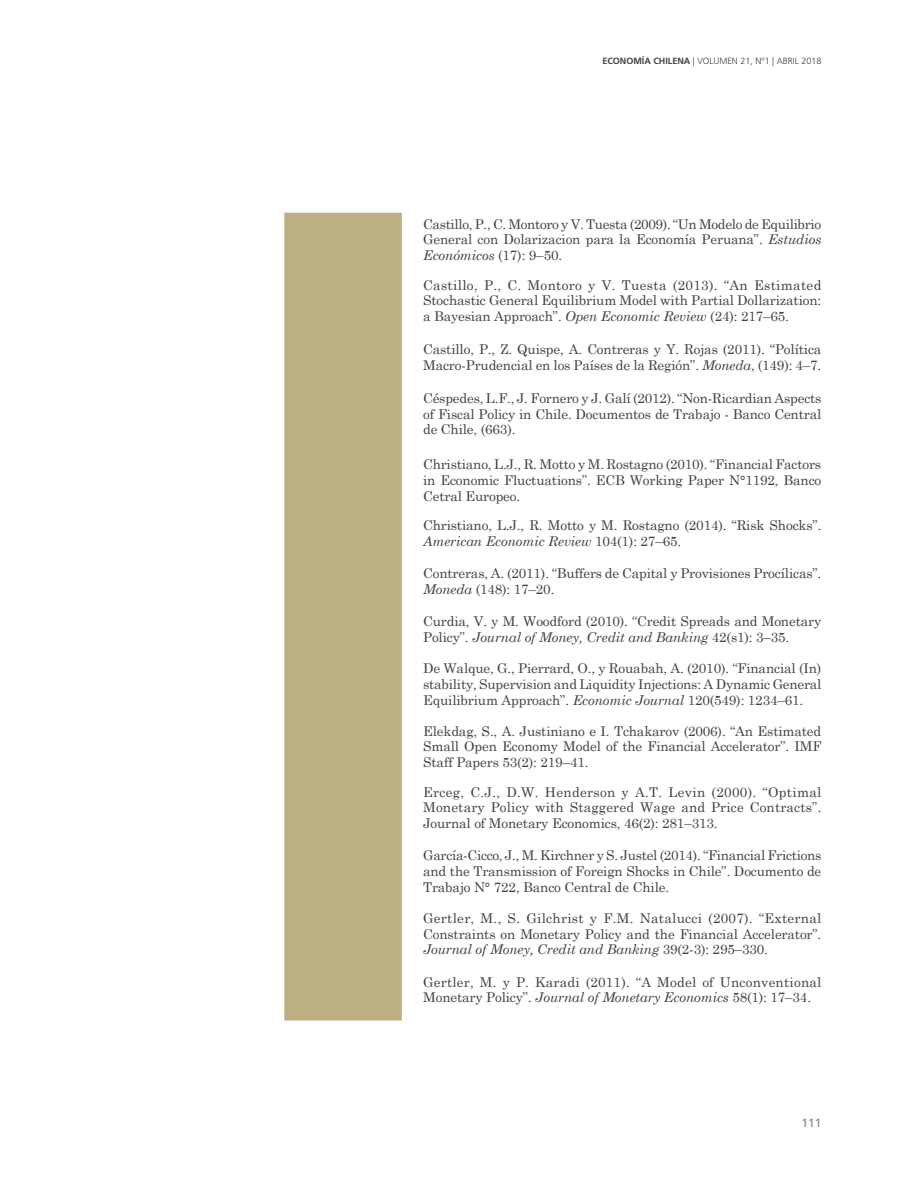
<style>
.page{position:relative;width:915px;height:1191px;background:#fff}
.page>*{position:absolute;margin:0;border:0;box-sizing:border-box;transform-origin:0 0}
.t1{font:13.5px/15.8px "Century Schoolbook";letter-spacing:-.01em;color:#414042;text-align:justify}
.t2{font:13.5px/15.8px "Century Schoolbook";letter-spacing:.015em;color:#414042}
.t3{font:12px "Frutiger LT Std";color:#808285}
.t4{font:300 9px "Frutiger LT Std";color:#414042}
.s1{font-weight:700}
.s2{font-style:italic}
</style>
<div class="page">
<div style="left:284px;top:213px;width:117px;height:807px;background:#bcaf82"></div>
<p class="t4" style="left:602px;top:56px;width:220px"><span class="s1">ECONOMÍA CHILENA</span> | VOLUMEN 21, Nº1 | Abril 2018</p>
<p class="t1" style="left:423px;top:215px;width:399px">Castillo, P., C. Montoro y V. Tuesta (2009). “Un Modelo de Equilibrio General con Dolarizacion para la Economía Peruana”. <span class="s2">Estudios Económicos</span> (17): 9–50.</p>
<p class="t1" style="left:423px;top:276px;width:400px">Castillo, P., C. Montoro y V. Tuesta (2013). “An Estimated Stochastic General Equilibrium Model with Partial Dollarization: a Bayesian Approach”. <span class="s2">Open Economic Review</span> (24): 217–65.</p>
<p class="t1" style="left:423px;top:340px;width:399px">Castillo, P., Z. Quispe, A. Contreras y Y. Rojas (2011). “Política<br>Macro-Prudencial en los Países de la Región”. <span class="s2">Moneda</span>, (149): 4–7.</p>
<p class="t1" style="left:423px;top:389px;width:400px">Céspedes, L.F., J. Fornero y J. Galí (2012). “Non-Ricardian Aspects of Fiscal Policy in Chile. Documentos de Trabajo - Banco Central de Chile, (663).</p>
<p class="t1" style="left:423px;top:455px;width:399px">Christiano, L.J., R. Motto y M. Rostagno (2010). “Financial Factors in Economic Fluctuations”. ECB Working Paper N°1192, Banco Cetral Europeo.</p>
<p class="t1" style="left:423px;top:516px;width:399px">Christiano, L.J., R. Motto y M. Rostagno (2014). “Risk Shocks”.<br><span class="s2">American Economic Review</span> 104(1): 27–65.</p>
<p class="t1" style="left:423px;top:564px;width:399px">Contreras, A. (2011). “Buffers de Capital y Provisiones Procílicas”.<br><span class="s2">Moneda</span> (148): 17–20.</p>
<p class="t1" style="left:423px;top:612px;width:399px">Curdia, V. y M. Woodford (2010). “Credit Spreads and Monetary<br>Policy”. <span class="s2">Journal of Money, Credit and Banking</span> 42(s1): 3–35.</p>
<p class="t1" style="left:423px;top:659px;width:400px">De Walque, G., Pierrard, O., y Rouabah, A. (2010). “Financial (In) stability, Supervision and Liquidity Injections: A Dynamic General Equilibrium Approach”. <span class="s2">Economic Journal</span> 120(549): 1234–61.</p>
<p class="t1" style="left:423px;top:721px;width:399px">Elekdag, S., A. Justiniano e I. Tchakarov (2006). “An Estimated Small Open Economy Model of the Financial Accelerator”. IMF Staff Papers 53(2): 219–41.</p>
<p class="t1" style="left:423px;top:782px;width:399px">Erceg, C.J., D.W. Henderson y A.T. Levin (2000). “Optimal Monetary Policy with Staggered Wage and Price Contracts”.<br>Journal of Monetary Economics, 46(2): 281–313.</p>
<p class="t1" style="left:423px;top:846px;width:399px">García-Cicco, J., M. Kirchner y S. Justel (2014). “Financial Frictions and the Transmission of Foreign Shocks in Chile”. Documento de Trabajo N° 722, Banco Central de Chile.</p>
<p class="t1" style="left:423px;top:909px;width:400px">Gertler, M., S. Gilchrist y F.M. Natalucci (2007). “External Constraints on Monetary Policy and the Financial Accelerator”.<br><span class="s2">Journal of Money, Credit and Banking</span> 39(2-3): 295–330.</p>
<p class="t2" style="left:423px;top:972px;width:399px">Gertler, M. y P. Karadi (2011). “A Model of Unconventional<br>Monetary Policy”. <span class="s2">Journal of Monetary Economics</span> 58(1): 17–34.</p>
<p class="t3" style="left:801px;top:1116px;width:22px">111</p>
</div>
